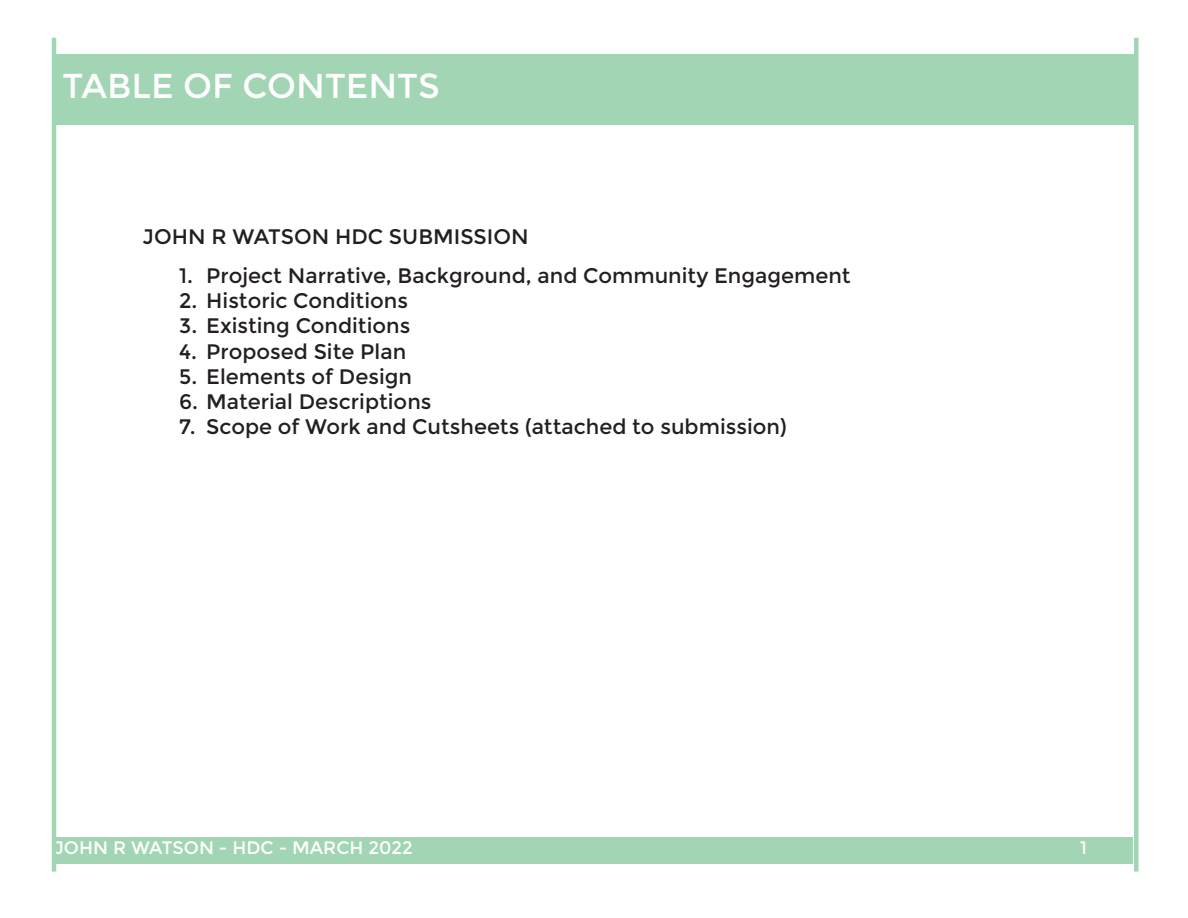
<style>
.page{position:relative;width:1188px;height:918px;background:#fff}
.page>*{position:absolute;margin:0;border:0;box-sizing:border-box;transform-origin:0 0}
.t1{font:34.5px "Montserrat";color:#fff}
.t2{font:21px "Montserrat";color:#231f20}
.t3{font:18px "Montserrat";color:#fff}
</style>
<div class="page">
<div style="left:55px;top:837px;width:1078px;height:26px;background:#a2d5b4"></div>
<div style="left:54px;top:54px;width:1080px;height:70px;background:#a2d5b4"></div>
<hr style="left:52px;top:38px;width:4px;height:834px;background:#a2d5b4">
<hr style="left:1134px;top:38px;width:4px;height:834px;background:#a2d5b4">
<p class="t1" style="left:63px;top:66px;width:379px">TABLE OF CONTENTS</p>
<p class="t2" style="left:143px;top:224px;width:388px">JOHN R WATSON HDC SUBMISSION</p>
<p class="t2" style="left:179px;top:263px;width:673px">1. Project Narrative, Background, and Community Engagement</p>
<p class="t2" style="left:179px;top:289px;width:230px">2. Historic Conditions</p>
<p class="t2" style="left:179px;top:314px;width:233px">3. Existing Conditions</p>
<p class="t2" style="left:179px;top:339px;width:228px">4. Proposed Site Plan</p>
<p class="t2" style="left:179px;top:364px;width:234px">5. Elements of Design</p>
<p class="t2" style="left:179px;top:389px;width:254px">6. Material Descriptions</p>
<p class="t2" style="left:179px;top:415px;width:609px">7. Scope of Work and Cutsheets (attached to submission)</p>
<p class="t3" style="left:54px;top:838px;width:360px">JOHN R WATSON - HDC - MARCH 2022</p>
<p class="t3" style="left:1080px;top:838px;width:8px">1</p>
</div>
